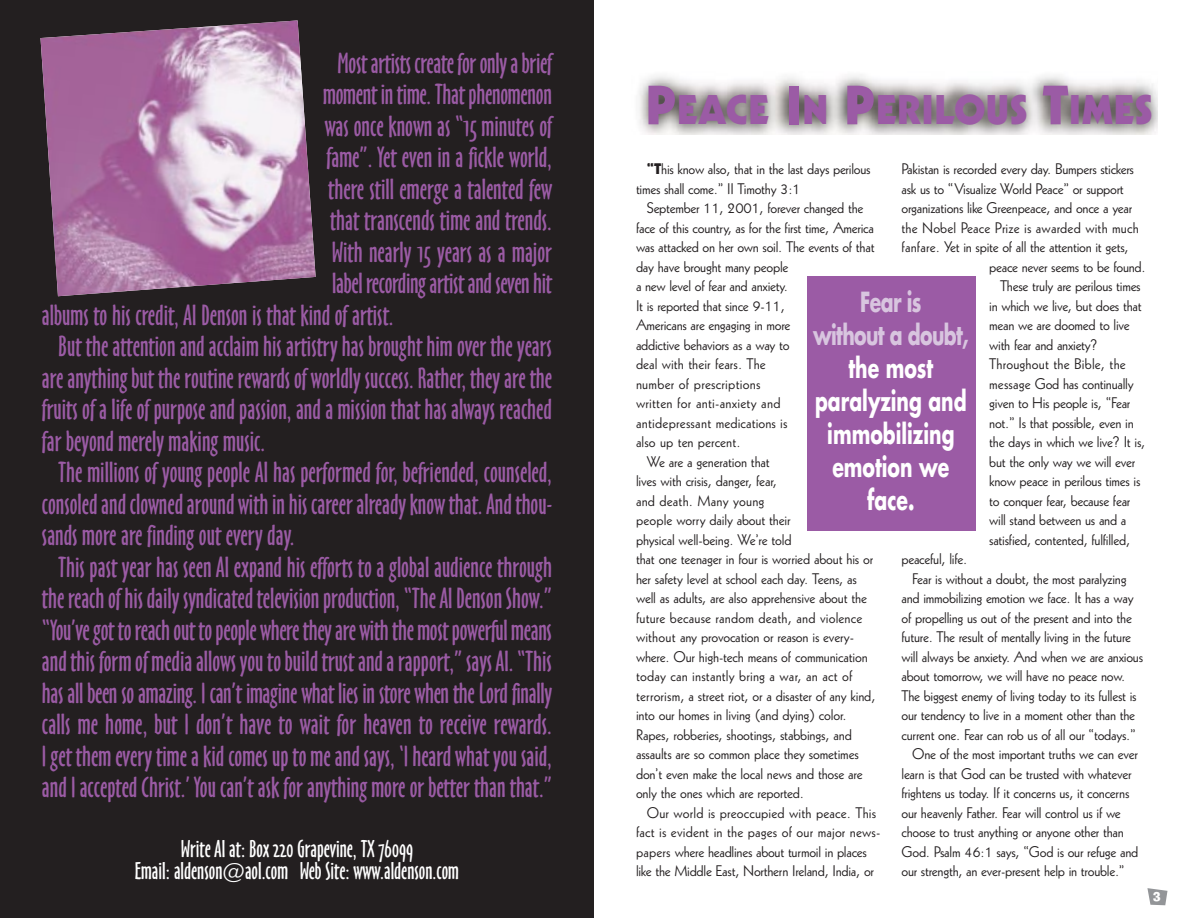
<style>
.page{position:relative;width:1188px;height:918px;background:#fff}
.page>*{position:absolute;margin:0;border:0;box-sizing:border-box;transform-origin:0 0}
.t1{font:40.5px "Geometric 231 BT Heavy C";color:#9b5ba5}
.t2{font:27px "Oz Handicraft BT";color:#9b5ba5}
.t3{font:700 27px/33px "Futura";color:#fff;text-align:center;scale:.7 1}
.t4{font:700 27px/33px "Futura";letter-spacing:-.035em;color:#d8c5df;text-align:center;scale:.7 1}
.t5{font:22.5px/22.5px "Oz Handicraft BT";color:#fff;text-align:center}
.t6{font:15px/19.5px "Geometric 231 BT Roman C";letter-spacing:-.015em;color:#231f20}
.t7{font:15px "Geometric 231 BT Roman C";letter-spacing:.01em;color:#231f20}
.t8{font:15px "Geometric 231 BT Roman C";letter-spacing:.015em;color:#231f20}
.t9{font:15px "Geometric 231 BT Roman C";letter-spacing:.005em;color:#231f20}
.t10{font:12px "Ad Lib BT";color:#fff}
.s1{font-size:54px}
.s2{font-family:"Geometric 231 BT Heavy C"}
</style>
<div class="page">
<img style="left:639px;top:76px;width:518px;height:59px">
<svg style="left:1147px;top:888px;width:20px;height:17px"></svg>
<div style="left:807px;top:277px;width:169px;height:254px;background:#9b5ba5"></div>
<div style="left:0;top:0;width:594px;height:918px;background:#231f20"></div>
<img style="left:41px;top:20px;width:275px;height:276px">
<h2 class="t2" style="left:338px;top:54px;width:216px">Most artists create for only a brief</h2>
<h2 class="t2" style="left:323px;top:85px;width:230px">moment in time. That phenomenon</h2>
<h2 class="t2" style="left:325px;top:117px;width:229px">was once known as “15 minutes of</h2>
<h2 class="t2" style="left:327px;top:148px;width:227px">fame”. Yet even in a fickle world,</h2>
<h2 class="t2" style="left:328px;top:180px;width:225px">there still emerge a talented few</h2>
<h2 class="t2" style="left:330px;top:211px;width:223px">that transcends time and trends.</h2>
<h2 class="t2" style="left:332px;top:243px;width:222px">With nearly 15 years as a major</h2>
<h2 class="t2" style="left:332px;top:274px;width:221px">label recording artist and seven hit</h2>
<h2 class="t2" style="left:42px;top:306px;width:353px">albums to his credit, Al Denson is that kind of artist.</h2>
<h2 class="t2" style="left:58px;top:337px;width:495px">But the attention and acclaim his artistry has brought him over the years</h2>
<h2 class="t2" style="left:42px;top:369px;width:512px">are anything but the routine rewards of worldly success. Rather, they are the</h2>
<h2 class="t2" style="left:42px;top:400px;width:511px">fruits of a life of purpose and passion, and a mission that has always reached</h2>
<h2 class="t2" style="left:42px;top:432px;width:225px">far beyond merely making music.</h2>
<h2 class="t2" style="left:58px;top:463px;width:495px">The millions of young people Al has performed for, befriended, counseled,</h2>
<h2 class="t2" style="left:42px;top:495px;width:512px">consoled and clowned around with in his career already know that. And thou-</h2>
<h2 class="t2" style="left:42px;top:526px;width:254px">sands more are finding out every day.</h2>
<h2 class="t2" style="left:58px;top:558px;width:495px">This past year has seen Al expand his efforts to a global audience through</h2>
<h2 class="t2" style="left:42px;top:589px;width:511px">the reach of his daily syndicated television production, “The Al Denson Show.”</h2>
<h2 class="t2" style="left:42px;top:621px;width:511px">“You’ve got to reach out to people where they are with the most powerful means</h2>
<h2 class="t2" style="left:42px;top:652px;width:511px">and this form of media allows you to build trust and a rapport,” says Al. “This</h2>
<h2 class="t2" style="left:42px;top:684px;width:511px">has all been so amazing. I can’t imagine what lies in store when the Lord finally</h2>
<h2 class="t2" style="left:42px;top:715px;width:511px">calls me home, but I don’t have to wait for heaven to receive rewards.</h2>
<h2 class="t2" style="left:42px;top:747px;width:512px">I get them every time a kid comes up to me and says, ‘I heard what you said,</h2>
<h2 class="t2" style="left:42px;top:778px;width:512px">and I accepted Christ.’ You can’t ask for anything more or better than that.”</h2>
<h3 class="t5" style="left:135px;top:840px;width:325px">Write Al at: Box 220 Grapevine, TX 76099<br>Email: aldenson@aol.com Web Site: www.aldenson.com</h3>
<h1 class="t1" style="left:645px;top:95px;width:509px"><span class="s1">P</span>EACE <span class="s1">I</span>N <span class="s1">P</span>ERILOUS <span class="s1">T</span>IMES</h1>
<p class="t6" style="left:636px;top:161px;width:236px;text-indent:11px"><span class="s2">“T</span>his know also, that in the last days perilous times shall come.” II Timothy 3:1</p>
<p class="t6" style="left:647px;top:200px;width:218px">September 11, 2001, forever changed the</p>
<p class="t6" style="left:636px;top:220px;width:239px">face of this country, as for the first time, America</p>
<p class="t6" style="left:636px;top:239px;width:240px">was attacked on her own soil. The events of that</p>
<p class="t6" style="left:636px;top:259px;width:154px">day have brought many people</p>
<p class="t6" style="left:636px;top:278px;width:153px">a new level of fear and anxiety.</p>
<p class="t6" style="left:636px;top:298px;width:150px">It is reported that since 9-11,</p>
<p class="t6" style="left:636px;top:317px;width:156px">Americans are engaging in more</p>
<p class="t6" style="left:636px;top:337px;width:155px">addictive behaviors as a way to</p>
<p class="t9" style="left:636px;top:359px;width:131px">deal with their fears. The</p>
<p class="t8" style="left:636px;top:378px;width:126px">number of prescriptions</p>
<p class="t8" style="left:636px;top:398px;width:146px">written for anti-anxiety and</p>
<p class="t8" style="left:636px;top:417px;width:153px">antidepressant medications is</p>
<p class="t9" style="left:636px;top:437px;width:106px">also up ten percent.</p>
<p class="t6" style="left:647px;top:454px;width:125px">We are a generation that</p>
<p class="t6" style="left:636px;top:473px;width:143px">lives with crisis, danger, fear,</p>
<p class="t7" style="left:636px;top:495px;width:130px">and death. Many young</p>
<p class="t6" style="left:636px;top:512px;width:156px">people worry daily about their</p>
<p class="t6" style="left:636px;top:532px;width:157px">physical well-being. We’re told</p>
<p class="t6" style="left:636px;top:551px;width:239px">that one teenager in four is worried about his or</p>
<p class="t6" style="left:636px;top:571px;width:223px">her safety level at school each day. Teens, as</p>
<p class="t6" style="left:636px;top:590px;width:233px">well as adults, are also apprehensive about the</p>
<p class="t7" style="left:636px;top:612px;width:228px">future because random death, and violence</p>
<p class="t6" style="left:636px;top:629px;width:220px">without any provocation or reason is every-</p>
<p class="t6" style="left:636px;top:649px;width:233px">where. Our high-tech means of communication</p>
<p class="t7" style="left:636px;top:671px;width:218px">today can instantly bring a war, an act of</p>
<p class="t6" style="left:636px;top:688px;width:241px">terrorism, a street riot, or a disaster of any kind,</p>
<p class="t6" style="left:636px;top:707px;width:212px">into our homes in living (and dying) color.</p>
<p class="t6" style="left:636px;top:727px;width:217px">Rapes, robberies, shootings, stabbings, and</p>
<p class="t6" style="left:636px;top:746px;width:224px">assaults are so common place they sometimes</p>
<p class="t6" style="left:636px;top:766px;width:228px">don’t even make the local news and those are</p>
<p class="t6" style="left:636px;top:785px;width:170px">only the ones which are reported.</p>
<p class="t7" style="left:647px;top:807px;width:231px">Our world is preoccupied with peace. This</p>
<p class="t7" style="left:636px;top:827px;width:246px">fact is evident in the pages of our major news-</p>
<p class="t6" style="left:636px;top:844px;width:232px">papers where headlines about turmoil in places</p>
<p class="t6" style="left:636px;top:863px;width:240px">like the Middle East, Northern Ireland, India, or</p>
<p class="t6" style="left:902px;top:161px;width:234px">Pakistan is recorded every day. Bumpers stickers</p>
<p class="t6" style="left:902px;top:181px;width:224px">ask us to “Visualize World Peace” or support</p>
<p class="t6" style="left:902px;top:200px;width:232px">organizations like Greenpeace, and once a year</p>
<p class="t7" style="left:902px;top:222px;width:239px">the Nobel Peace Prize is awarded with much</p>
<p class="t6" style="left:902px;top:239px;width:229px">fanfare. Yet in spite of all the attention it gets,</p>
<p class="t6" style="left:989px;top:259px;width:158px">peace never seems to be found.</p>
<p class="t6" style="left:1000px;top:278px;width:142px">These truly are perilous times</p>
<p class="t6" style="left:989px;top:298px;width:154px">in which we live, but does that</p>
<p class="t6" style="left:989px;top:317px;width:142px">mean we are doomed to live</p>
<p class="t6" style="left:989px;top:337px;width:110px">with fear and anxiety?</p>
<p class="t7" style="left:989px;top:359px;width:138px">Throughout the Bible, the</p>
<p class="t6" style="left:989px;top:376px;width:146px">message God has continually</p>
<p class="t6" style="left:989px;top:395px;width:143px">given to His people is, “Fear</p>
<p class="t6" style="left:989px;top:415px;width:146px">not.” Is that possible, even in</p>
<p class="t6" style="left:989px;top:434px;width:158px">the days in which we live? It is,</p>
<p class="t6" style="left:989px;top:454px;width:148px">but the only way we will ever</p>
<p class="t6" style="left:989px;top:473px;width:153px">know peace in perilous times is</p>
<p class="t6" style="left:989px;top:493px;width:143px">to conquer fear, because fear</p>
<p class="t6" style="left:989px;top:512px;width:139px">will stand between us and a</p>
<p class="t6" style="left:989px;top:532px;width:142px">satisfied, contented, fulfilled,</p>
<p class="t6" style="left:902px;top:551px;width:67px">peaceful, life.</p>
<p class="t6" style="left:912px;top:571px;width:216px">Fear is without a doubt, the most paralyzing</p>
<p class="t6" style="left:902px;top:590px;width:234px">and immobilizing emotion we face. It has a way</p>
<p class="t6" style="left:902px;top:610px;width:232px">of propelling us out of the present and into the</p>
<p class="t6" style="left:902px;top:629px;width:231px">future. The result of mentally living in the future</p>
<p class="t6" style="left:902px;top:649px;width:243px">will always be anxiety. And when we are anxious</p>
<p class="t6" style="left:902px;top:668px;width:225px">about tomorrow, we will have no peace now.</p>
<p class="t6" style="left:902px;top:688px;width:237px">The biggest enemy of living today to its fullest is</p>
<p class="t6" style="left:902px;top:707px;width:235px">our tendency to live in a moment other than the</p>
<p class="t6" style="left:902px;top:727px;width:236px">current one. Fear can rob us of all our “todays.”</p>
<p class="t6" style="left:912px;top:746px;width:227px">One of the most important truths we can ever</p>
<p class="t6" style="left:902px;top:766px;width:232px">learn is that God can be trusted with whatever</p>
<p class="t6" style="left:902px;top:785px;width:229px">frightens us today. If it concerns us, it concerns</p>
<p class="t6" style="left:902px;top:805px;width:221px">our heavenly Father. Fear will control us if we</p>
<p class="t6" style="left:902px;top:824px;width:224px">choose to trust anything or anyone other than</p>
<p class="t6" style="left:902px;top:844px;width:238px">God. Psalm 46:1 says, “God is our refuge and</p>
<p class="t6" style="left:902px;top:863px;width:225px">our strength, an ever-present help in trouble.”</p>
<h2 class="t4" style="left:813px;top:287px;width:224px">Fear is<br>without a doubt,</h2>
<h2 class="t3" style="left:815px;top:353px;width:218px">the most paralyzing and immobilizing emotion we face.</h2>
<p class="t10" style="left:1150px;top:892px;width:15px">1 23</p>
</div>
